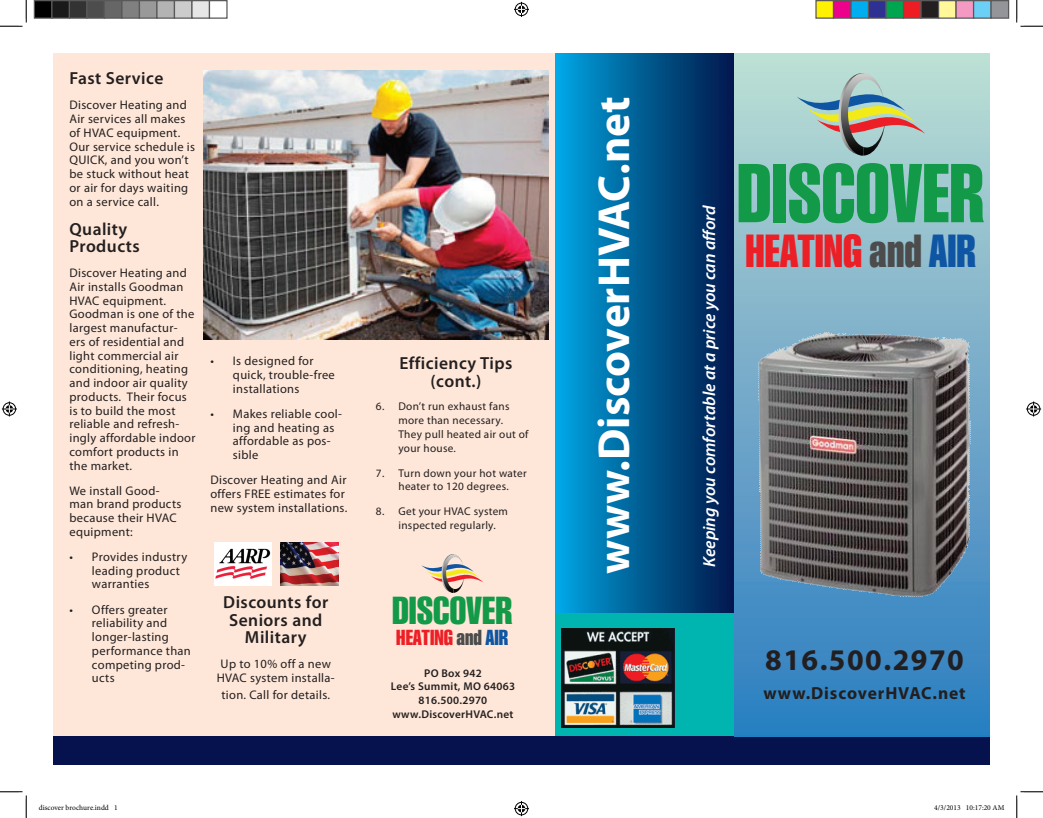
<style>
.page{position:relative;width:1043px;height:818px;background:#fff}
.page>*{position:absolute;margin:0;border:0;box-sizing:border-box;transform-origin:0 0}
.t1{font:700 85.62px "Smart Sans Std";color:#129a48}
.t2{font:700 47.62px "Smart Sans Std";color:#ed1f26}
.t3{font:700 45px "Myriad Pro";color:#fff}
.t4{font:700 40.12px "Smart Sans Std";color:#129a48}
.t5{font:700 30px "Myriad Pro";letter-spacing:.05em;color:#231f20}
.t6{font:700 22.38px "Smart Sans Std";color:#ed1f26}
.t7{font:600 17.5px/17.5px "Myriad Pro";letter-spacing:.025em;color:#231f20;text-align:center}
.t8{font:italic 600 17.5px "Myriad Pro";color:#fff}
.t9{font:700 17.5px "Myriad Pro";letter-spacing:.05em;color:#231f20}
.t10{font:12.5px/13.8px "Myriad Pro";letter-spacing:.025em;color:#231f20}
.t11{font:11.25px/13.8px "Myriad Pro";letter-spacing:.025em;color:#231f20}
.t12{font:600 11.25px/13.8px "Myriad Pro";letter-spacing:.025em;color:#231f20;text-align:center}
.t13{font:7.5px "Minion Pro";color:#000}
.s1{color:#4c4c4c}
.s2{color:#0e55a4}
</style>
<div class="page">
<div style="left:553px;top:612px;width:181px;height:127px;background:#00b5af"></div>
<div style="left:553px;top:54px;width:181px;height:558px;background:linear-gradient(to right,#00a8e4,#011547)"></div>
<div style="left:53px;top:53px;width:502px;height:684px;background:#fee7d8"></div>
<div style="left:53px;top:736px;width:936px;height:28px;background:#05124e"></div>
<div style="left:734px;top:54px;width:255px;height:682px;background:linear-gradient(to bottom,#bedcd4,#2b7bc1)"></div>
<svg style="left:796px;top:71px;width:129px;height:85px;background:#a7bcb2"></svg>
<img style="left:561px;top:628px;width:113px;height:99px">
<img style="left:745px;top:324px;width:239px;height:281px">
<img style="left:204px;top:71px;width:344px;height:268px">
<img style="left:281px;top:542px;width:57px;height:43px">
<svg style="left:421px;top:554px;width:62px;height:38px"></svg>
<img style="left:214px;top:542px;width:58px;height:43px">
<svg style="left:0;top:0;width:27px;height:27px"></svg>
<svg style="left:0;top:791px;width:27px;height:27px"></svg>
<svg style="left:1016px;top:0;width:26px;height:27px"></svg>
<svg style="left:1016px;top:791px;width:26px;height:27px"></svg>
<svg style="left:514px;top:2px;width:15px;height:15px"></svg>
<svg style="left:514px;top:801px;width:15px;height:15px"></svg>
<svg style="left:2px;top:401px;width:15px;height:15px"></svg>
<svg style="left:1026px;top:401px;width:15px;height:15px"></svg>
<div style="left:34px;top:1px;width:18px;height:17px;background:#000"></div>
<div style="left:34px;top:0;width:18px;height:19px;border:1px solid #595959"></div>
<div style="left:52px;top:1px;width:17px;height:17px;background:#1a1a1a"></div>
<div style="left:51px;top:0;width:19px;height:19px;border:1px solid #595959"></div>
<div style="left:69px;top:1px;width:18px;height:17px;background:#333"></div>
<div style="left:69px;top:0;width:19px;height:19px;border:1px solid #595959"></div>
<div style="left:87px;top:1px;width:17px;height:17px;background:#4d4d4d"></div>
<div style="left:86px;top:0;width:19px;height:19px;border:1px solid #595959"></div>
<div style="left:104px;top:1px;width:18px;height:17px;background:#666"></div>
<div style="left:104px;top:0;width:18px;height:19px;border:1px solid #595959"></div>
<div style="left:122px;top:1px;width:17px;height:17px;background:#808080"></div>
<div style="left:121px;top:0;width:19px;height:19px;border:1px solid #595959"></div>
<div style="left:139px;top:1px;width:18px;height:17px;background:#999"></div>
<div style="left:139px;top:0;width:19px;height:19px;border:1px solid #595959"></div>
<div style="left:157px;top:1px;width:17px;height:17px;background:#b3b3b3"></div>
<div style="left:156px;top:0;width:19px;height:19px;border:1px solid #595959"></div>
<div style="left:174px;top:1px;width:18px;height:17px;background:#ccc"></div>
<div style="left:174px;top:0;width:18px;height:19px;border:1px solid #595959"></div>
<div style="left:192px;top:1px;width:17px;height:17px;background:#e6e6e6"></div>
<div style="left:191px;top:0;width:19px;height:19px;border:1px solid #595959"></div>
<div style="left:209px;top:0;width:19px;height:19px;border:1px solid #595959"></div>
<div style="left:816px;top:1px;width:17px;height:17px;background:#fff101"></div>
<div style="left:815px;top:0;width:19px;height:19px;border:1px solid #595959"></div>
<div style="left:833px;top:1px;width:18px;height:17px;background:#ed028c"></div>
<div style="left:832px;top:0;width:19px;height:19px;border:1px solid #595959"></div>
<div style="left:851px;top:1px;width:17px;height:17px;background:#00aeef"></div>
<div style="left:850px;top:0;width:19px;height:19px;border:1px solid #595959"></div>
<div style="left:868px;top:1px;width:18px;height:17px;background:#2e3092"></div>
<div style="left:868px;top:0;width:18px;height:19px;border:1px solid #595959"></div>
<div style="left:886px;top:1px;width:17px;height:17px;background:#00a54f"></div>
<div style="left:885px;top:0;width:19px;height:19px;border:1px solid #595959"></div>
<div style="left:903px;top:1px;width:18px;height:17px;background:#ee1d23"></div>
<div style="left:902px;top:0;width:19px;height:19px;border:1px solid #595959"></div>
<div style="left:921px;top:1px;width:17px;height:17px;background:#231f20"></div>
<div style="left:920px;top:0;width:19px;height:19px;border:1px solid #595959"></div>
<div style="left:938px;top:1px;width:18px;height:17px;background:#fff79a"></div>
<div style="left:938px;top:0;width:18px;height:19px;border:1px solid #595959"></div>
<div style="left:956px;top:1px;width:17px;height:17px;background:#f499c2"></div>
<div style="left:955px;top:0;width:19px;height:19px;border:1px solid #595959"></div>
<div style="left:973px;top:1px;width:18px;height:17px;background:#6bcff6"></div>
<div style="left:972px;top:0;width:19px;height:19px;border:1px solid #595959"></div>
<div style="left:991px;top:1px;width:17px;height:17px;background:#939598"></div>
<div style="left:990px;top:0;width:19px;height:19px;border:1px solid #595959"></div>
<h3 class="t7" style="left:69px;top:69px;width:95px">Fast Service</h3>
<p class="t10" style="left:69px;top:98px;width:127px">Discover Heating and<br>Air services all makes of HVAC equipment.<br>Our service schedule is<br>QUICK, and you won’t be stuck without heat or air for days waiting on a service call.</p>
<h3 class="t7" style="left:69px;top:219px;width:72px;text-align:left">Quality<br>Products</h3>
<p class="t10" style="left:69px;top:266px;width:127px">Discover Heating and<br>Air installs Goodman<br>HVAC equipment.<br>Goodman is one of the largest manufactur&shy;ers of residential and light commercial air conditioning, heating and indoor air quality products. Their focus is to build the most reliable and refresh&shy;ingly affordable indoor comfort products in the market.</p>
<p class="t10" style="left:69px;top:483px;width:113px">We install Good&shy;man brand products because their HVAC equipment:</p>
<p class="t10" style="left:92px;top:549px;width:97px;text-indent:-22px">• Provides industry leading product warranties</p>
<p class="t10" style="left:92px;top:602px;width:100px;text-indent:-22px">• Offers greater reliability and longer-lasting performance than competing prod&shy;ucts</p>
<p class="t10" style="left:233px;top:354px;width:103px;text-indent:-22px">• Is designed for quick, trouble-free installations</p>
<p class="t10" style="left:233px;top:406px;width:110px;text-indent:-22px">• Makes reliable cool&shy;ing and heating as affordable as pos&shy;sible</p>
<p class="t10" style="left:210px;top:473px;width:138px">Discover Heating and Air offers FREE estimates for new system installations.</p>
<h3 class="t7" style="left:223px;top:593px;width:107px">Discounts for<br>Seniors and<br>Military</h3>
<p class="t10" style="left:217px;top:656px;width:119px;text-align:center">Up to 10% off a new<br>HVAC system installa-</p>
<p class="t10" style="left:221px;top:688px;width:110px">tion. Call for details.</p>
<h3 class="t7" style="left:399px;top:354px;width:114px">Efficiency Tips (cont.)</h3>
<p class="t11" style="left:398px;top:399px;width:132px;text-indent:-22px">6. Don’t run exhaust fans more than necessary.<br>They pull heated air out of your house.</p>
<p class="t11" style="left:376px;top:465px;width:152px;text-align:center">7. Turn down your hot water heater to 120 degrees.</p>
<p class="t11" style="left:398px;top:504px;width:111px;text-indent:-22px">8. Get your HVAC system inspected regularly.</p>
<h3 class="t4" style="left:392px;top:588px;width:122px">DISCOVER</h3>
<h3 class="t6" style="left:396px;top:625px;width:114px">HEATING <span class="s1">and</span> <span class="s2">AIR</span></h3>
<p class="t12" style="left:391px;top:665px;width:126px">PO Box 942<br>Lee’s Summit, MO 64063<br>816.500.2970 www.DiscoverHVAC.net</p>
<h3 class="t3" style="left:584px;top:574px;width:479px;rotate:-90deg">www.DiscoverHVAC.net</h3>
<h3 class="t8" style="left:698px;top:566px;width:363px;rotate:-90deg">Keeping you comfortable at a price you can afford</h3>
<h1 class="t1" style="left:737px;top:145px;width:250px">DISCOVER</h1>
<h2 class="t2" style="left:745px;top:224px;width:232px">HEATING <span class="s1">and</span> <span class="s2">AIR</span></h2>
<h3 class="t5" style="left:765px;top:640px;width:200px">816.500.2970</h3>
<h3 class="t9" style="left:763px;top:681px;width:204px">www.DiscoverHVAC.net</h3>
<p class="t13" style="left:39px;top:803px;width:80px">discover brochure.indd 1</p>
<p class="t13" style="left:934px;top:803px;width:72px">4/3/2013 10:17:20 AM</p>
</div>
